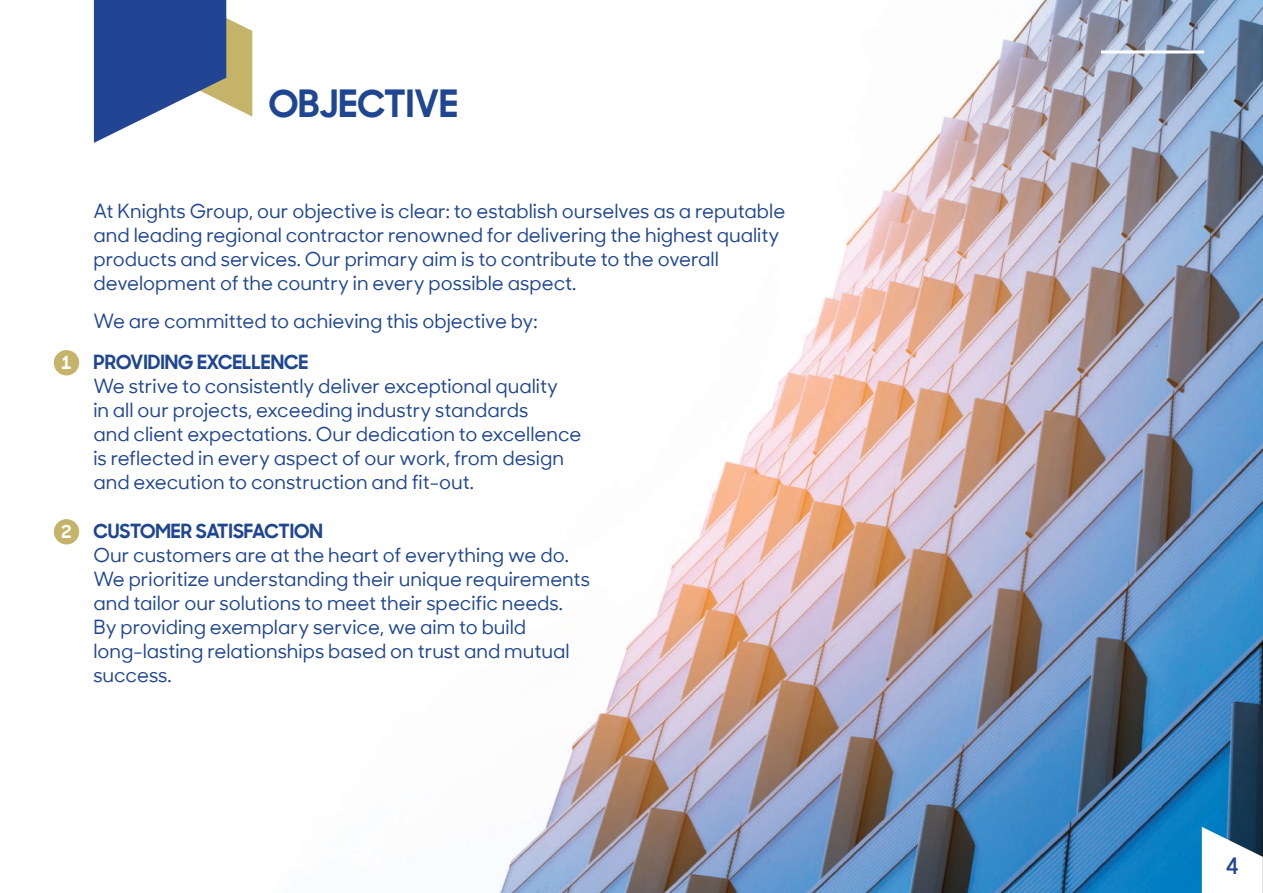
<style>
.page{position:relative;width:1263px;height:893px;background:#fff}
.page>*{position:absolute;margin:0;border:0;box-sizing:border-box;transform-origin:0 0}
.t1{font:700 37.5px "Sharp Sans Disp No 1";color:#1f4693}
.t2{font:600 22.5px "Sharp Sans Disp No 1";color:#224593}
.t3{font:500 19.5px/24px "Sharp Sans Disp No 1";color:#1f4693}
.t4{font:700 19.5px "Sharp Sans Disp No 1";color:#1f4693}
.t5{font:700 18px "Sharp Sans Disp No 1";color:#fff}
</style>
<div class="page">
<img style="left:252px;top:0;width:1011px;height:893px">
<hr style="left:1101px;top:50px;width:103px;height:3px;background:#fff">
<svg style="left:1202px;top:827px;width:61px;height:66px"></svg>
<svg style="left:94px;top:0;width:158px;height:143px"></svg>
<div style="left:54px;top:350px;width:25px;height:25px;background:#c4b368;border-radius:50%"></div>
<div style="left:54px;top:519px;width:25px;height:25px;background:#c4b368;border-radius:50%"></div>
<h1 class="t1" style="left:269px;top:72px;width:191px">OBJECTIVE</h1>
<p class="t5" style="left:61px;top:347px;width:12px">1</p>
<p class="t5" style="left:61px;top:516px;width:12px">2</p>
<p class="t3" style="left:93px;top:198px;width:693px">At Knights Group, our objective is clear: to establish ourselves as a reputable and leading regional contractor renowned for delivering the highest quality products and services. Our primary aim is to contribute to the overall development of the country in every possible aspect.</p>
<p class="t3" style="left:93px;top:309px;width:446px">We are committed to achieving this objective by:</p>
<p class="t4" style="left:93px;top:346px;width:216px">PROVIDING EXCELLENCE</p>
<p class="t3" style="left:93px;top:374px;width:489px">We strive to consistently deliver exceptional quality<br>in all our projects, exceeding industry standards<br>and client expectations. Our dedication to excellence is reflected in every aspect of our work, from design and execution to construction and fit-out.</p>
<p class="t4" style="left:93px;top:515px;width:231px">CUSTOMER SATISFACTION</p>
<p class="t3" style="left:93px;top:542px;width:498px">Our customers are at the heart of everything we do.<br>We prioritize understanding their unique requirements and tailor our solutions to meet their specific needs.<br>By providing exemplary service, we aim to build long-lasting relationships based on trust and mutual success.</p>
<p class="t2" style="left:1226px;top:849px;width:15px">4</p>
</div>
